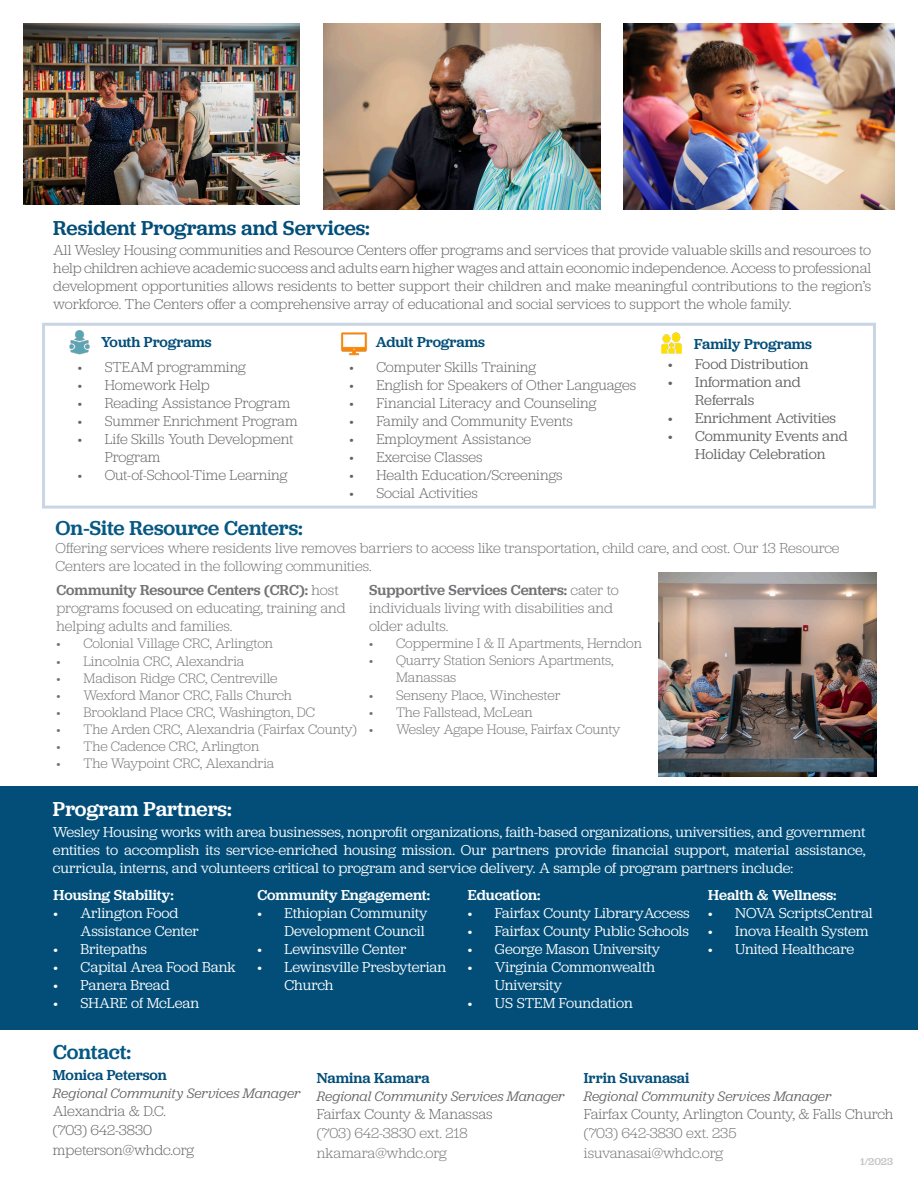
<style>
.page{position:relative;width:918px;height:1188px;background:#fff}
.page>*{position:absolute;margin:0;border:0;box-sizing:border-box;transform-origin:0 0}
.t1{font:500 21px "Jubilat";letter-spacing:-.005em;color:#055883}
.t2{font:500 21px "Jubilat";color:#024e79}
.t3{font:500 21px "Jubilat";color:#fff}
.t4{font:300 15px/18px "Jubilat";letter-spacing:-.005em;color:#636366}
.t5{font:15px/18px "Jubilat";letter-spacing:-.005em;color:#fff}
.t6{font:300 15px/18px "Jubilat";color:#727376}
.t7{font:15px/18px "Jubilat";color:#636366}
.t8{font:500 15px "Jubilat";color:#024e79}
.t9{font:500 15px "Jubilat";letter-spacing:-.005em;color:#fff}
.t10{font:300 14.25px/17.1px "Jubilat";letter-spacing:-.005em;color:#727376}
.t11{font:italic 14.25px "Jubilat";color:#636366}
.t12{font:500 10.5px "Jubilat";color:#c4c5c7}
.s1{font-weight:500}
.s2{color:#636366}
.s3{color:#727376}
</style>
<div class="page">
<div style="left:42px;top:323px;width:834px;height:186px;border:3px solid #c9d5e2"></div>
<div style="left:0;top:786px;width:918px;height:243px;background:#024e79"></div>
<img style="left:624px;top:24px;width:270px;height:186px">
<img style="left:24px;top:24px;width:276px;height:180px">
<img style="left:323px;top:24px;width:277px;height:186px">
<img style="left:661px;top:332px;width:21px;height:22px">
<img style="left:69px;top:330px;width:21px;height:25px">
<img style="left:341px;top:332px;width:26px;height:24px">
<img style="left:659px;top:573px;width:217px;height:204px">
<p class="t2" style="left:53px;top:214px;width:318px">Resident Programs and Services:</p>
<p class="t4" style="left:53px;top:241px;width:819px;text-align:justify">All Wesley Housing communities and Resource Centers offer programs and services that provide valuable skills and resources to help children achieve academic success and adults earn higher wages and attain economic independence. Access to professional development opportunities allows residents to better support their children and make meaningful contributions to the region’s workforce. The Centers offer a comprehensive array of educational and social services to support the whole family.</p>
<p class="t8" style="left:101px;top:332px;width:112px">Youth Programs</p>
<p class="t8" style="left:376px;top:332px;width:111px">Adult Programs</p>
<p class="t8" style="left:694px;top:335px;width:119px">Family Programs</p>
<p class="t4" style="left:78px;top:358px;width:170px">• STEAM programming</p>
<p class="t4" style="left:78px;top:376px;width:134px">• Homework Help</p>
<p class="t4" style="left:78px;top:394px;width:214px">• Reading Assistance Program</p>
<p class="t4" style="left:78px;top:412px;width:221px">• Summer Enrichment Program</p>
<p class="t4" style="left:105px;top:430px;width:190px;text-indent:-27px">• Life Skills Youth Development<br>Program</p>
<p class="t4" style="left:78px;top:466px;width:211px">• Out-of-School-Time Learning</p>
<p class="t4" style="left:349px;top:358px;width:188px">• Computer Skills Training</p>
<p class="t4" style="left:349px;top:376px;width:288px">• English for Speakers of Other Languages</p>
<p class="t4" style="left:349px;top:394px;width:249px">• Financial Literacy and Counseling</p>
<p class="t4" style="left:349px;top:412px;width:225px">• Family and Community Events</p>
<p class="t4" style="left:349px;top:430px;width:183px">• Employment Assistance</p>
<p class="t4" style="left:349px;top:448px;width:135px">• Exercise Classes</p>
<p class="t4" style="left:349px;top:466px;width:215px">• Health Education/Screenings</p>
<p class="t4" style="left:349px;top:484px;width:130px">• Social Activities</p>
<p class="t7" style="left:668px;top:354px;width:142px">• Food Distribution</p>
<p class="t7" style="left:695px;top:372px;width:107px;text-indent:-27px">• Information and<br>Referrals</p>
<p class="t7" style="left:668px;top:408px;width:169px">• Enrichment Activities</p>
<p class="t7" style="left:668px;top:426px;width:181px;text-align:center">• Community Events and<br>Holiday Celebration</p>
<p class="t1" style="left:56px;top:514px;width:249px">On-Site Resource Centers:</p>
<p class="t6" style="left:56px;top:538px;width:786px">Offering services where residents live removes barriers to access like transportation, child care, and cost. Our 13 Resource<br>Centers are located in the following communities.</p>
<p class="t6" style="left:369px;top:581px;width:251px"><span class="s1">Supportive Services Centers:</span> cater to individuals living with disabilities and older adults.</p>
<p class="t10" style="left:369px;top:634px;width:274px">• Coppermine I &amp; II Apartments, Herndon</p>
<p class="t10" style="left:396px;top:652px;width:219px;text-indent:-27px">• Quarry Station Seniors Apartments,<br>Manassas</p>
<p class="t10" style="left:369px;top:686px;width:193px">• Senseny Place, Winchester</p>
<p class="t10" style="left:369px;top:703px;width:165px">• The Fallstead, McLean</p>
<p class="t10" style="left:369px;top:720px;width:253px">• Wesley Agape House, Fairfax County</p>
<p class="t6" style="left:56px;top:581px;width:291px"><span class="s1">Community Resource Centers (CRC):</span> host programs focused on educating, training and helping adults and families.</p>
<p class="t10" style="left:56px;top:635px;width:218px">• Colonial Village CRC, Arlington</p>
<p class="t10" style="left:56px;top:652px;width:189px">• Lincolnia CRC, Alexandria</p>
<p class="t10" style="left:56px;top:669px;width:222px">• Madison Ridge CRC, Centreville</p>
<p class="t10" style="left:56px;top:686px;width:237px">• Wexford Manor CRC, Falls Church</p>
<p class="t10" style="left:56px;top:703px;width:260px">• Brookland Place CRC, Washington, DC</p>
<p class="t10" style="left:56px;top:720px;width:302px">• The Arden CRC, Alexandria (Fairfax County)</p>
<p class="t10" style="left:56px;top:737px;width:204px">• The Cadence CRC, Arlington</p>
<p class="t10" style="left:56px;top:754px;width:219px">• The Waypoint CRC, Alexandria</p>
<p class="t3" style="left:53px;top:795px;width:180px">Program Partners:</p>
<p class="t5" style="left:53px;top:822px;width:814px;text-align:justify">Wesley Housing works with area businesses, nonprofit organizations, faith-based organizations, universities, and government entities to accomplish its service-enriched housing mission. Our partners provide financial support, material assistance, curricula, interns, and volunteers critical to program and service delivery. A sample of program partners include:</p>
<p class="t9" style="left:54px;top:886px;width:122px">Housing Stability:</p>
<p class="t5" style="left:81px;top:904px;width:120px;text-indent:-27px">• Arlington Food<br>Assistance Center</p>
<p class="t5" style="left:54px;top:940px;width:95px">• Britepaths</p>
<p class="t5" style="left:54px;top:958px;width:183px">• Capital Area Food Bank</p>
<p class="t5" style="left:54px;top:976px;width:118px">• Panera Bread</p>
<p class="t5" style="left:54px;top:994px;width:147px">• SHARE of McLean</p>
<p class="t9" style="left:257px;top:886px;width:174px">Community Engagement:</p>
<p class="t5" style="left:257px;top:904px;width:172px;text-align:right">• Ethiopian Community<br>Development Council</p>
<p class="t5" style="left:257px;top:940px;width:150px">• Lewinsville Center</p>
<p class="t5" style="left:284px;top:958px;width:163px;text-indent:-27px">• Lewinsville Presbyterian<br>Church</p>
<p class="t9" style="left:468px;top:886px;width:74px">Education:</p>
<p class="t5" style="left:468px;top:904px;width:223px">• Fairfax County LibraryAccess</p>
<p class="t5" style="left:468px;top:922px;width:222px">• Fairfax County Public Schools</p>
<p class="t5" style="left:468px;top:940px;width:194px">• George Mason University</p>
<p class="t5" style="left:495px;top:958px;width:162px;text-indent:-27px">• Virginia Commonwealth<br>University</p>
<p class="t5" style="left:468px;top:994px;width:166px">• US STEM Foundation</p>
<p class="t9" style="left:708px;top:886px;width:130px">Health &amp; Wellness:</p>
<p class="t5" style="left:708px;top:904px;width:166px">• NOVA ScriptsCentral</p>
<p class="t5" style="left:708px;top:922px;width:162px">• Inova Health System</p>
<p class="t5" style="left:708px;top:940px;width:147px">• United Healthcare</p>
<p class="t1" style="left:53px;top:1038px;width:80px">Contact:</p>
<p class="t8" style="left:53px;top:1065px;width:115px">Monica Peterson</p>
<p class="t11" style="left:53px;top:1084px;width:249px">Regional Community Services Manager</p>
<p class="t4" style="left:53px;top:1101px;width:143px;line-height:19.5px">Alexandria &amp; D.C. (703) 642-3830 mpeterson@whdc.org</p>
<p class="t8" style="left:317px;top:1068px;width:114px">Namina Kamara</p>
<p class="t11" style="left:317px;top:1087px;width:249px">Regional Community Services Manager</p>
<p class="t6" style="left:317px;top:1104px;width:177px;line-height:19.5px"><span class="s2">Fairfax County &amp; Manassas </span>(703) 642-3830 ext. 218 nkamara@whdc.org</p>
<p class="t8" style="left:584px;top:1068px;width:107px">Irrin Suvanasai</p>
<p class="t11" style="left:584px;top:1087px;width:249px">Regional Community Services Manager</p>
<p class="t4" style="left:584px;top:1104px;width:311px;line-height:19.5px">Fairfax County, Arlington County, &amp; Falls Church <span class="s3">(703) 642-3830 ext. 235<br>isuvanasai@whdc.org</span></p>
<p class="t12" style="left:860px;top:1154px;width:34px">1/2023</p>
</div>
